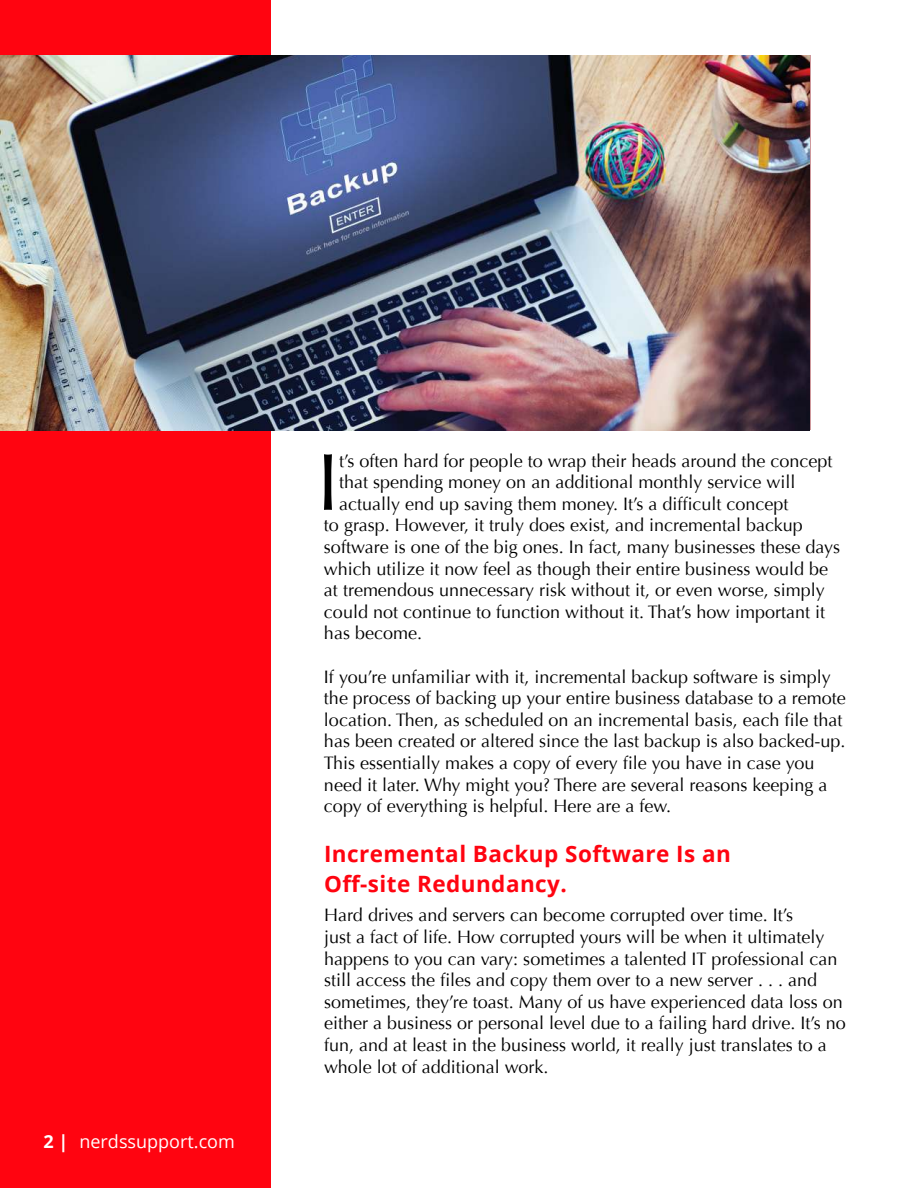
<style>
.page{position:relative;width:918px;height:1188px;background:#fff}
.page>*{position:absolute;margin:0;border:0;box-sizing:border-box;transform-origin:0 0}
.t1{font:81px "Optima";color:#000}
.t2{font:700 22.5px/30px "Open Sans";letter-spacing:.02em;color:#ff0410}
.t3{font:18px/21.6px "Optima";color:#000}
.t4{font:18px "Open Sans";color:#fff}
.s1{font-weight:700}
</style>
<div class="page">
<div style="left:0;top:1px;width:271px;height:1187px;background:#ff0410"></div>
<img style="left:0;top:56px;width:810px;height:374px">
<p class="t4" style="left:44px;top:1134px;width:193px"><span class="s1">2 |</span> nerdssupport.com</p>
<h1 class="t1" style="left:317px;top:449px;width:24px">I</h1>
<p class="t3" style="left:339px;top:451px;width:495px">t’s often hard for people to wrap their heads around the concept</p>
<p class="t3" style="left:339px;top:473px;width:458px">that spending money on an additional monthly service will</p>
<p class="t3" style="left:339px;top:493px;width:451px">actually end up saving them money. It’s a difficult concept</p>
<p class="t3" style="left:324px;top:516px;width:480px">to grasp. However, it truly does exist, and incremental backup</p>
<p class="t3" style="left:324px;top:538px;width:518px">software is one of the big ones. In fact, many businesses these days</p>
<p class="t3" style="left:324px;top:559px;width:506px">which utilize it now feel as though their entire business would be</p>
<p class="t3" style="left:324px;top:581px;width:502px">at tremendous unnecessary risk without it, or even worse, simply</p>
<p class="t3" style="left:324px;top:603px;width:503px">could not continue to function without it. That’s how important it</p>
<p class="t3" style="left:324px;top:624px;width:100px">has become.</p>
<p class="t3" style="left:324px;top:667px;width:523px">If you’re unfamiliar with it, incremental backup software is simply the process of backing up your entire business database to a remote location. Then, as scheduled on an incremental basis, each file that has been created or altered since the last backup is also backed-up.<br>This essentially makes a copy of every file you have in case you need it later. Why might you? There are several reasons keeping a copy of everything is helpful. Here are a few.</p>
<p class="t2" style="left:324px;top:841px;width:408px">Incremental Backup Software Is an<br>Off-site Redundancy.</p>
<p class="t3" style="left:324px;top:906px;width:523px">Hard drives and servers can become corrupted over time. It’s<br>just a fact of life. How corrupted yours will be when it ultimately happens to you can vary: sometimes a talented IT professional can still access the files and copy them over to a new server . . . and sometimes, they’re toast. Many of us have experienced data loss on either a business or personal level due to a failing hard drive. It’s no fun, and at least in the business world, it really just translates to a whole lot of additional work.</p>
</div>
